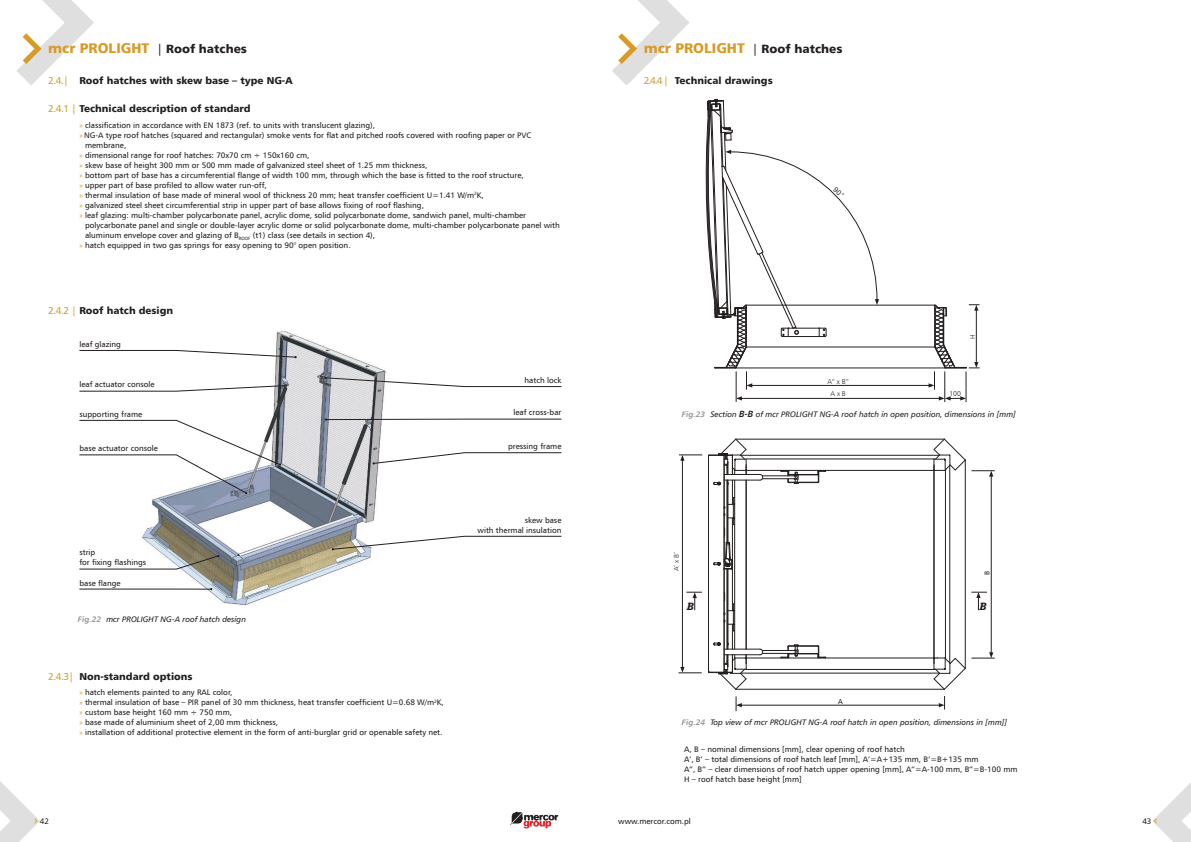
<style>
.page{position:relative;width:1191px;height:842px;background:#fff}
.page>*{position:absolute;margin:0;border:0;box-sizing:border-box;transform-origin:0 0}
.t1{font:14px "Humnst 777 Blk EU";color:#d69b29}
.t2{font:10px "Humnst 777 Blk EU";color:#241f1f}
.t3{font:italic 700 10px "Rockwell";color:#241f1f}
.t4{font:8px/10px "Humnst 777 EU";color:#241f1f}
.t5{font:italic 8px "Humnst 777 EU";color:#241f1f}
.t6{font:7px "Humnst 777 Lt EU";color:#241f1f}
.t7{font:7px "Humnst 777 EU";color:#241f1f}
.s1{font-family:"Humnst 777 EU";font-size:12px;color:#241f1f}
.s2{font-size:12px;color:#241f1f}
.s3{font-family:"Humnst 777 EU";color:#d69b29}
.s4{font-family:"Myriad Pro";color:#d69b29}
.s5{font-weight:700;color:#969698}
.s6{font-weight:700;font-size:9px}
</style>
<div class="page">
<svg style="left:0;top:781px;width:40px;height:61px"></svg>
<svg style="left:1152px;top:782px;width:39px;height:60px"></svg>
<img style="left:510px;top:811px;width:49px;height:18px">
<img style="left:134px;top:331px;width:263px;height:274px">
<svg style="left:79px;top:350px;width:217px;height:8px"></svg>
<svg style="left:79px;top:420px;width:202px;height:74px"></svg>
<svg style="left:79px;top:588px;width:133px;height:2px"></svg>
<svg style="left:325px;top:419px;width:237px;height:1px"></svg>
<svg style="left:373px;top:452px;width:189px;height:12px"></svg>
<svg style="left:332px;top:536px;width:230px;height:14px"></svg>
<svg style="left:325px;top:377px;width:237px;height:10px"></svg>
<svg style="left:79px;top:385px;width:207px;height:6px"></svg>
<svg style="left:79px;top:555px;width:140px;height:14px"></svg>
<svg style="left:17px;top:0;width:77px;height:85px"></svg>
<hr style="left:736px;top:368px;width:209px;height:1px;background:#241f1f">
<hr style="left:746px;top:305px;width:188px;height:1px;background:#241f1f">
<hr style="left:746px;top:347px;width:188px;height:1px;background:#241f1f">
<hr style="left:740px;top:398px;width:200px;height:1px;background:#241f1f">
<svg style="left:737px;top:396px;width:5px;height:4px"></svg>
<hr style="left:736px;top:371px;width:1px;height:31px;background:#241f1f">
<hr style="left:944px;top:371px;width:1px;height:31px;background:#241f1f">
<hr style="left:966px;top:371px;width:1px;height:31px;background:#241f1f">
<svg style="left:939px;top:396px;width:27px;height:4px"></svg>
<hr style="left:750px;top:385px;width:180px;height:1px;background:#241f1f">
<hr style="left:949px;top:465px;width:1px;height:198px;background:#241f1f">
<hr style="left:965px;top:460px;width:1px;height:208px;background:#241f1f">
<hr style="left:740px;top:673px;width:199px;height:1px;background:#241f1f">
<hr style="left:740px;top:455px;width:199px;height:1px;background:#241f1f">
<hr style="left:735px;top:439px;width:209px;height:1px;background:#241f1f">
<hr style="left:735px;top:689px;width:209px;height:1px;background:#241f1f">
<hr style="left:746px;top:669px;width:188px;height:1px;background:#241f1f">
<hr style="left:746px;top:658px;width:188px;height:1px;background:#241f1f">
<hr style="left:746px;top:459px;width:188px;height:1px;background:#241f1f">
<hr style="left:746px;top:470px;width:188px;height:1px;background:#241f1f">
<hr style="left:945px;top:470px;width:1px;height:188px;background:#241f1f">
<hr style="left:933px;top:470px;width:1px;height:188px;background:#241f1f">
<hr style="left:727px;top:569px;width:1px;height:80px;background:#241f1f">
<hr style="left:727px;top:480px;width:1px;height:62px;background:#241f1f">
<hr style="left:726px;top:569px;width:1px;height:80px;background:#241f1f">
<hr style="left:726px;top:480px;width:1px;height:62px;background:#241f1f">
<hr style="left:724px;top:455px;width:1px;height:217px;background:#241f1f">
<hr style="left:708px;top:456px;width:1px;height:215px;background:#241f1f">
<hr style="left:732px;top:518px;width:1px;height:93px;background:#241f1f">
<svg style="left:713px;top:592px;width:21px;height:57px"></svg>
<svg style="left:713px;top:480px;width:21px;height:56px"></svg>
<hr style="left:724px;top:480px;width:36px;height:1px;background:#241f1f">
<hr style="left:724px;top:474px;width:36px;height:1px;background:#241f1f">
<hr style="left:762px;top:479px;width:32px;height:1px;background:#241f1f">
<hr style="left:762px;top:476px;width:32px;height:1px;background:#241f1f">
<hr style="left:724px;top:655px;width:36px;height:1px;background:#241f1f">
<hr style="left:724px;top:649px;width:36px;height:1px;background:#241f1f">
<hr style="left:762px;top:653px;width:32px;height:1px;background:#241f1f">
<hr style="left:762px;top:650px;width:32px;height:1px;background:#241f1f">
<svg style="left:781px;top:470px;width:45px;height:14px"></svg>
<svg style="left:781px;top:645px;width:45px;height:13px"></svg>
<svg style="left:713px;top:542px;width:20px;height:28px"></svg>
<svg style="left:708px;top:655px;width:39px;height:34px"></svg>
<hr style="left:734px;top:480px;width:1px;height:169px;background:#241f1f">
<hr style="left:746px;top:480px;width:1px;height:169px;background:#241f1f">
<svg style="left:708px;top:439px;width:39px;height:35px"></svg>
<svg style="left:971px;top:592px;width:16px;height:18px"></svg>
<svg style="left:686px;top:592px;width:16px;height:18px"></svg>
<hr style="left:740px;top:705px;width:200px;height:1px;background:#241f1f">
<svg style="left:736px;top:696px;width:6px;height:15px"></svg>
<svg style="left:938px;top:696px;width:7px;height:13px"></svg>
<hr style="left:991px;top:475px;width:1px;height:179px;background:#241f1f">
<svg style="left:933px;top:652px;width:61px;height:37px"></svg>
<svg style="left:933px;top:439px;width:61px;height:38px"></svg>
<hr style="left:682px;top:459px;width:1px;height:209px;background:#241f1f">
<svg style="left:678px;top:667px;width:23px;height:7px"></svg>
<svg style="left:679px;top:455px;width:23px;height:6px"></svg>
<svg style="left:612px;top:0;width:77px;height:85px"></svg>
<svg style="left:928px;top:305px;width:51px;height:85px"></svg>
<svg style="left:705px;top:99px;width:174px;height:291px"></svg>
<h1 class="t1" style="left:48px;top:39px;width:200px">mcr PROLIGHT <span class="s1">|</span> <span class="s2">Roof hatches</span></h1>
<p class="t2" style="left:48px;top:74px;width:246px"><span class="s3">2.4.|</span> Roof hatches with skew base – type NG-A</p>
<p class="t2" style="left:48px;top:102px;width:204px"><span class="s3">2.4.1 |</span> Technical description of standard</p>
<p class="t4" style="left:79px;top:120px;width:297px"><span class="s4">»</span> classification in accordance with EN 1873 (ref. to units with translucent glazing),</p>
<p class="t4" style="left:79px;top:130px;width:453px"><span class="s4">»</span> NG-A type roof hatches (squared and rectangular) smoke vents for flat and pitched roofs covered with roofing paper or PVC</p>
<p class="t4" style="left:85px;top:140px;width:43px">membrane,</p>
<p class="t4" style="left:79px;top:150px;width:231px"><span class="s4">»</span> dimensional range for roof hatches: 70x70 cm ÷ 150x160 cm,</p>
<p class="t4" style="left:79px;top:160px;width:349px"><span class="s4">»</span> skew base of height 300 mm or 500 mm made of galvanized steel sheet of 1.25 mm thickness,</p>
<p class="t4" style="left:79px;top:170px;width:446px"><span class="s4">»</span> bottom part of base has a circumferential flange of width 100 mm, through which the base is fitted to the roof structure,</p>
<p class="t4" style="left:79px;top:180px;width:189px"><span class="s4">»</span> upper part of base profiled to allow water run-off,</p>
<p class="t4" style="left:79px;top:190px;width:406px"><span class="s4">»</span> thermal insulation of base made of mineral wool of thickness 20 mm; heat transfer coefficient U=1.41 W/m<sup>2</sup>K,</p>
<p class="t4" style="left:79px;top:200px;width:346px"><span class="s4">»</span> galvanized steel sheet circumferential strip in upper part of base allows fixing of roof flashing,</p>
<p class="t4" style="left:79px;top:210px;width:448px"><span class="s4">»</span> leaf glazing: multi-chamber polycarbonate panel, acrylic dome, solid polycarbonate dome, sandwich panel, multi-chamber</p>
<p class="t4" style="left:85px;top:220px;width:476px">polycarbonate panel and single or double-layer acrylic dome or solid polycarbonate dome, multi-chamber polycarbonate panel with</p>
<p class="t4" style="left:85px;top:230px;width:291px">aluminum envelope cover and glazing of B<sub>ROOF</sub> (t1) class (see details in section 4),</p>
<p class="t4" style="left:79px;top:240px;width:273px"><span class="s4">»</span> hatch equipped in two gas springs for easy opening to 90° open position.</p>
<p class="t2" style="left:48px;top:304px;width:126px"><span class="s3">2.4.2 |</span> Roof hatch design</p>
<p class="t4" style="left:79px;top:339px;width:43px">leaf glazing</p>
<p class="t4" style="left:79px;top:379px;width:77px">leaf actuator console</p>
<p class="t4" style="left:79px;top:409px;width:64px">supporting frame</p>
<p class="t4" style="left:79px;top:443px;width:80px">base actuator console</p>
<p class="t4" style="left:79px;top:547px;width:68px;line-height:9.6px">strip<br>for fixing flashings</p>
<p class="t4" style="left:79px;top:578px;width:43px">base flange</p>
<p class="t5" style="left:78px;top:614px;width:170px"><span class="s5">Fig.22</span> mcr PROLIGHT NG-A roof hatch design</p>
<p class="t2" style="left:48px;top:670px;width:146px"><span class="s3">2.4.3|</span> Non-standard options</p>
<p class="t4" style="left:79px;top:687px;width:366px"><span class="s4">»</span> hatch elements painted to any RAL color,<br><span class="s4">»</span> thermal insulation of base – PIR panel of 30 mm thickness, heat transfer coefficient U=0.68 W/m<sup>2</sup>K, <span class="s4">»</span> custom base height 160 mm ÷ 750 mm,<br><span class="s4">»</span> base made of aluminium sheet of 2,00 mm thickness,<br><span class="s4">»</span> installation of additional protective element in the form of anti-burglar grid or openable safety net.</p>
<p class="t4" style="left:524px;top:375px;width:38px">hatch lock</p>
<p class="t4" style="left:513px;top:407px;width:50px">leaf cross-bar</p>
<p class="t4" style="left:508px;top:441px;width:55px">pressing frame</p>
<p class="t4" style="left:477px;top:516px;width:85px;line-height:9.6px;text-align:right">skew base<br>with thermal insulation</p>
<h1 class="t1" style="left:643px;top:39px;width:200px">mcr PROLIGHT <span class="s1">|</span> <span class="s2">Roof hatches</span></h1>
<p class="t2" style="left:643px;top:74px;width:130px"><span class="s3">2.4.4 |</span> Technical drawings</p>
<p class="t6" style="left:827px;top:377px;width:23px">A” x B”</p>
<p class="t6" style="left:830px;top:389px;width:17px">A x B</p>
<p class="t6" style="left:949px;top:389px;width:13px">100</p>
<p class="t5" style="left:682px;top:409px;width:335px"><span class="s5">Fig.23</span> Section <span class="s6">B-B</span> of mcr PROLIGHT NG-A roof hatch in open position, dimensions in [mm]</p>
<p class="t6" style="left:672px;top:571px;width:20px;rotate:-90deg">A’ x B’</p>
<p class="t7" style="left:982px;top:575px;width:6px;rotate:-90deg">B</p>
<p class="t3" style="left:687px;top:600px;width:9px">B</p>
<p class="t3" style="left:979px;top:600px;width:9px">B</p>
<p class="t7" style="left:838px;top:697px;width:6px">A</p>
<p class="t5" style="left:682px;top:717px;width:326px"><span class="s5">Fig.24</span> Top view of mcr PROLIGHT NG-A roof hatch in open position, dimensions in [mm]]</p>
<p class="t4" style="left:684px;top:744px;width:335px">A, B – nominal dimensions [mm], clear opening of roof hatch<br>A‘, B‘ – total dimensions of roof hatch leaf [mm], A‘=A+135 mm, B‘=B+135 mm<br>A“, B“ – clear dimensions of roof hatch upper opening [mm], A“=A-100 mm, B“=B-100 mm H – roof hatch base height [mm]</p>
<p class="t4" style="left:40px;top:815px;width:11px">42</p>
<p class="t4" style="left:618px;top:815px;width:74px">www.mercor.com.pl</p>
<p class="t4" style="left:1142px;top:815px;width:11px">43</p>
</div>
